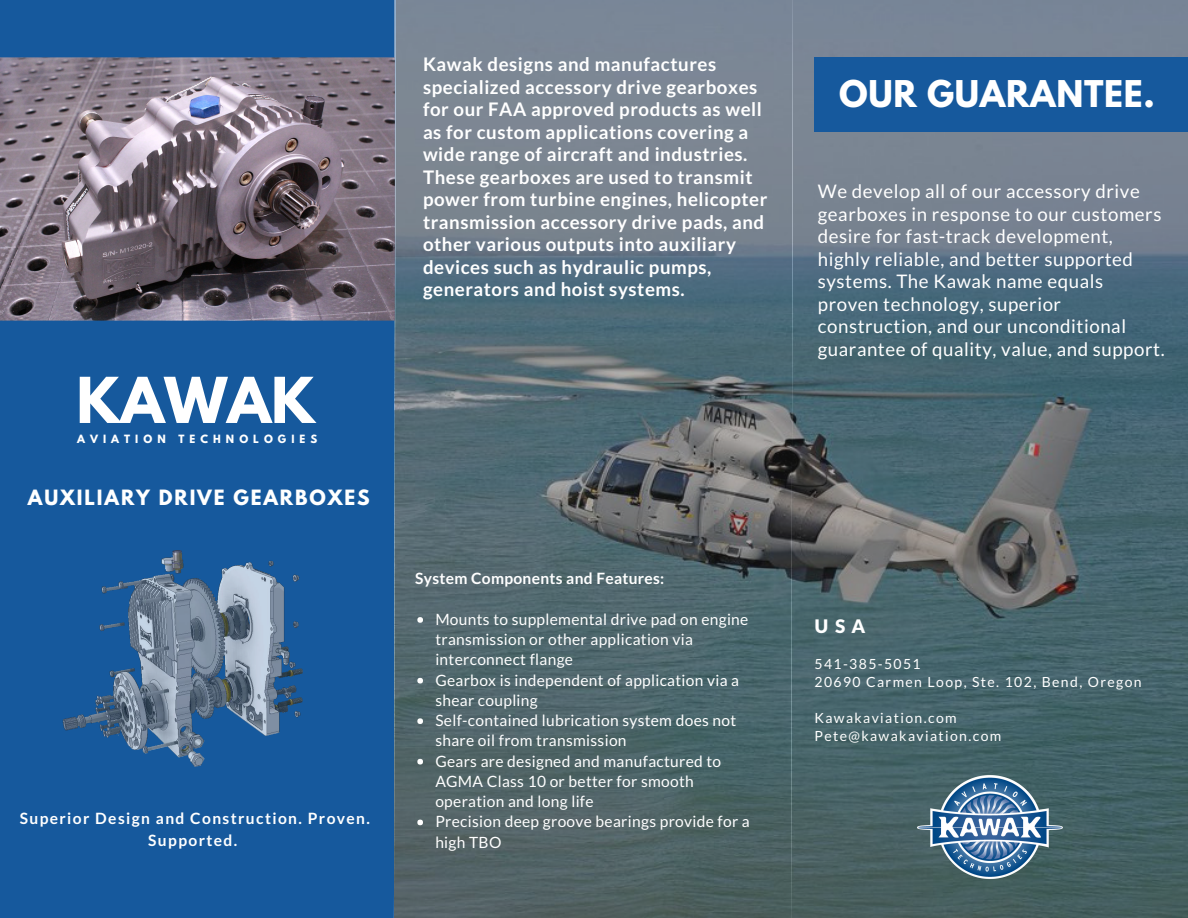
<style>
.page{position:relative;width:1188px;height:918px;background:#fff}
.page>*{position:absolute;margin:0;border:0;box-sizing:border-box;transform-origin:0 0}
.t1{font:700 55.95px "League Spartan";color:#fff}
.t2{font:700 32.7px "League Spartan";letter-spacing:.02em;color:#fff}
.t3{font:700 18.75px/22.5px "Lato";letter-spacing:.03em;color:#fff}
.t4{font:18.75px/22.5px "Lato";letter-spacing:.03em;color:#fff}
.t5{font:700 18.75px "League Spartan";letter-spacing:.1em;color:#fff}
.t6{font:900 18.75px "Lato";color:#fff}
.t7{font:15.6px/20.2px "Lato";letter-spacing:.02em;color:#fff}
.t8{font:700 15.6px/22.5px "Lato";letter-spacing:.09em;color:#fff;text-align:center}
.t9{font:700 15.6px "Lato";letter-spacing:.02em;color:#fff}
.t10{font:13.95px/18px "Lato";letter-spacing:.1em;color:#fff}
.t11{font:700 10.05px "League Spartan";letter-spacing:.5em;color:#fff}
</style>
<div class="page">
<div style="left:0;top:0;width:395px;height:918px;background:#16599d"></div>
<img style="left:395px;top:0;width:793px;height:918px">
<img style="left:0;top:57px;width:395px;height:264px">
<img style="left:62px;top:549px;width:246px;height:234px">
<svg style="left:417px;top:617px;width:6px;height:6px"></svg>
<svg style="left:417px;top:678px;width:6px;height:5px"></svg>
<svg style="left:417px;top:718px;width:6px;height:6px"></svg>
<svg style="left:417px;top:759px;width:6px;height:5px"></svg>
<svg style="left:417px;top:820px;width:6px;height:5px"></svg>
<img style="left:916px;top:753px;width:148px;height:148px">
<div style="left:815px;top:57px;width:373px;height:75px;background:#16599d"></div>
<h1 class="t1" style="left:76px;top:373px;width:240px">KAWAK</h1>
<p class="t11" style="left:77px;top:434px;width:90px">AVIATION</p>
<p class="t11" style="left:179px;top:434px;width:140px">TECHNOLOGIES</p>
<p class="t5" style="left:28px;top:488px;width:343px">AUXILIARY DRIVE GEARBOXES</p>
<p class="t8" style="left:20px;top:807px;width:352px">Superior Design and Construction. Proven.<br>Supported.</p>
<p class="t3" style="left:423px;top:53px;width:346px">Kawak designs and manufactures specialized accessory drive gearboxes for our FAA approved products as well as for custom applications covering a wide range of aircraft and industries.<br>These gearboxes are used to transmit power from turbine engines, helicopter transmission accessory drive pads, and other various outputs into auxiliary devices such as hydraulic pumps, generators and hoist systems.</p>
<h2 class="t2" style="left:839px;top:78px;width:317px">OUR GUARANTEE.</h2>
<p class="t4" style="left:818px;top:180px;width:348px">We develop all of our accessory drive gearboxes in response to our customers desire for fast-track development, highly reliable, and better supported systems. The Kawak name equals proven technology, superior construction, and our unconditional guarantee of quality, value, and support.</p>
<p class="t9" style="left:415px;top:569px;width:251px">System Components and Features:</p>
<p class="t7" style="left:435px;top:609px;width:316px">Mounts to supplemental drive pad on engine transmission or other application via interconnect flange<br>Gearbox is independent of application via a shear coupling<br>Self-contained lubrication system does not share oil from transmission<br>Gears are designed and manufactured to<br>AGMA Class 10 or better for smooth operation and long life<br>Precision deep groove bearings provide for a high TBO</p>
<p class="t6" style="left:814px;top:614px;width:52px">USA</p>
<p class="t10" style="left:814px;top:654px;width:329px">541-385-5051<br>20690 Carmen Loop, Ste. 102, Bend, Oregon</p>
<p class="t10" style="left:814px;top:708px;width:188px">Kawakaviation.com<br>Pete@kawakaviation.com</p>
</div>
